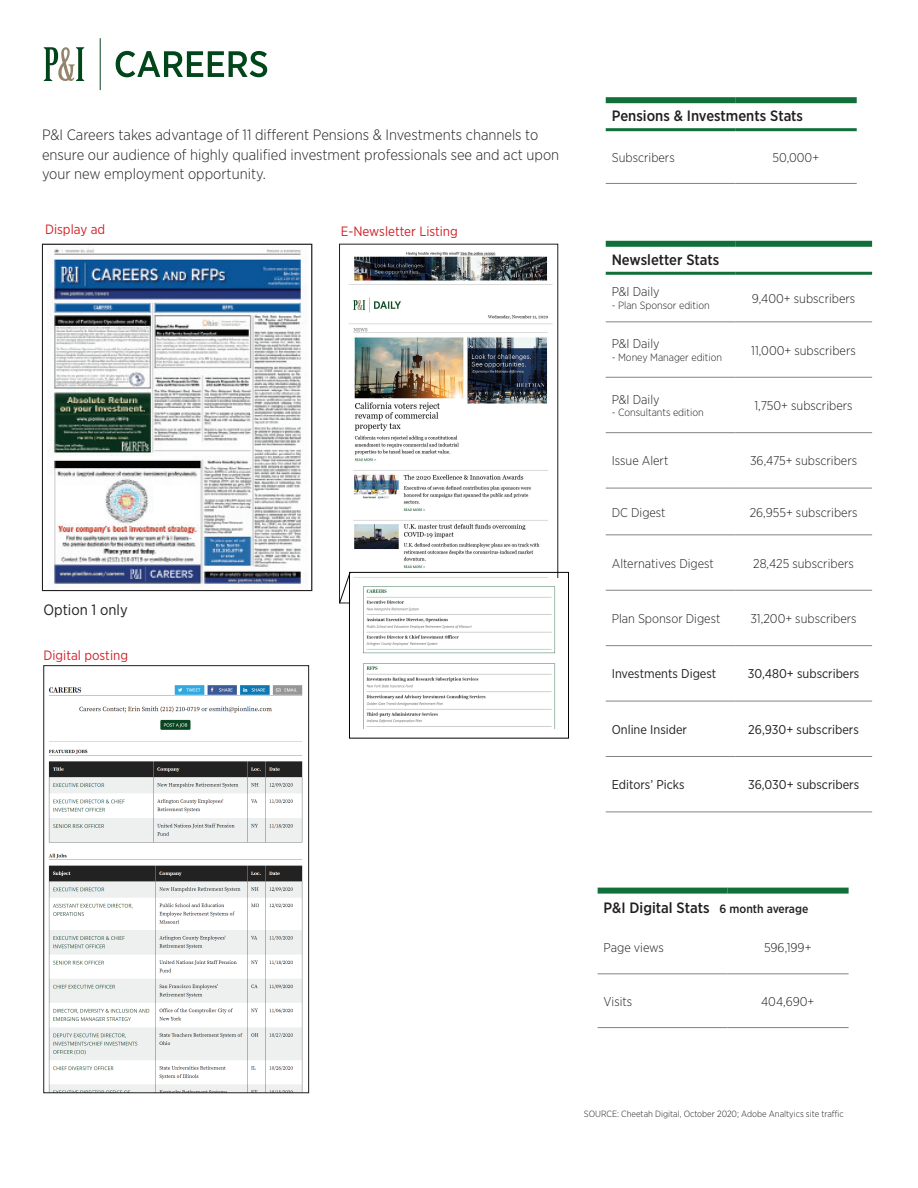
<style>
.page{position:relative;width:918px;height:1188px;background:#fff}
.page>*{position:absolute;margin:0;border:0;box-sizing:border-box;transform-origin:0 0}
.t1{font:300 15px/19.5px "Gotham Narrow";color:#231f20}
.t2{font:500 15px "Gotham Narrow";color:#231f20}
.t3{font:15px "Gotham Narrow";color:#231f20}
.t4{font:13.5px "Gotham Narrow";color:#d1232a}
.t5{font:300 12.75px "Gotham Narrow";color:#231f20}
.t6{font:12.75px "Gotham Narrow";color:#231f20}
.t7{font:300 10.5px "Gotham Narrow";color:#231f20}
.t8{font:300 9px "Gotham Narrow";color:#231f20}
.s1{font-size:12px}
</style>
<div class="page">
<div style="left:606px;top:241px;width:130px;height:6px;background:#11703a"></div>
<div style="left:736px;top:241px;width:136px;height:6px;background:#11703a"></div>
<hr style="left:606px;top:272px;width:130px;height:3px;background:#11703a">
<hr style="left:736px;top:272px;width:136px;height:3px;background:#11703a">
<hr style="left:606px;top:322px;width:130px;height:1px;background:#828484">
<hr style="left:736px;top:322px;width:136px;height:1px;background:#828484">
<hr style="left:606px;top:377px;width:130px;height:1px;background:#828484">
<hr style="left:736px;top:377px;width:136px;height:1px;background:#828484">
<hr style="left:606px;top:432px;width:130px;height:1px;background:#828484">
<hr style="left:736px;top:432px;width:136px;height:1px;background:#828484">
<hr style="left:606px;top:488px;width:130px;height:1px;background:#828484">
<hr style="left:736px;top:488px;width:136px;height:1px;background:#828484">
<hr style="left:606px;top:535px;width:130px;height:1px;background:#828484">
<hr style="left:736px;top:535px;width:136px;height:1px;background:#828484">
<hr style="left:606px;top:590px;width:130px;height:1px;background:#828484">
<hr style="left:736px;top:590px;width:136px;height:1px;background:#828484">
<hr style="left:606px;top:645px;width:130px;height:1px;background:#828484">
<hr style="left:736px;top:645px;width:136px;height:1px;background:#828484">
<hr style="left:606px;top:701px;width:130px;height:1px;background:#828484">
<hr style="left:736px;top:701px;width:136px;height:1px;background:#828484">
<hr style="left:606px;top:756px;width:130px;height:1px;background:#828484">
<hr style="left:736px;top:756px;width:136px;height:1px;background:#828484">
<hr style="left:606px;top:812px;width:130px;height:1px;background:#828484">
<hr style="left:736px;top:812px;width:136px;height:1px;background:#828484">
<div style="left:598px;top:888px;width:130px;height:6px;background:#11703a"></div>
<div style="left:728px;top:888px;width:121px;height:6px;background:#11703a"></div>
<hr style="left:598px;top:974px;width:130px;height:1px;background:#828484">
<hr style="left:728px;top:974px;width:121px;height:1px;background:#828484">
<hr style="left:598px;top:1027px;width:130px;height:1px;background:#828484">
<hr style="left:728px;top:1027px;width:121px;height:1px;background:#828484">
<div style="left:606px;top:97px;width:130px;height:6px;background:#11703a"></div>
<div style="left:736px;top:97px;width:121px;height:6px;background:#11703a"></div>
<hr style="left:606px;top:128px;width:130px;height:3px;background:#11703a">
<hr style="left:736px;top:128px;width:121px;height:3px;background:#11703a">
<hr style="left:606px;top:183px;width:130px;height:1px;background:#828484">
<hr style="left:736px;top:183px;width:121px;height:1px;background:#828484">
<img style="left:47px;top:248px;width:260px;height:341px">
<div style="left:42px;top:244px;width:270px;height:347px;border:1px solid #231f20"></div>
<img style="left:48px;top:685px;width:255px;height:406px">
<div style="left:43px;top:665px;width:266px;height:428px;border:1px solid #231f20"></div>
<img style="left:349px;top:252px;width:207px;height:326px">
<div style="left:339px;top:244px;width:219px;height:359px;border:1px solid #231f20"></div>
<svg style="left:44px;top:47px;width:40px;height:34px"></svg>
<svg style="left:116px;top:51px;width:151px;height:26px"></svg>
<hr style="left:100px;top:38px;width:1px;height:52px;background:#094520">
<svg style="left:339px;top:571px;width:12px;height:33px"></svg>
<img style="left:351px;top:578px;width:207px;height:151px">
<div style="left:349px;top:572px;width:220px;height:167px;border:1px solid #040503"></div>
<p class="t1" style="left:42px;top:125px;width:519px">P&amp;I Careers takes advantage of 11 different Pensions &amp; Investments channels to ensure our audience of highly qualified investment professionals see and act upon your new employment opportunity.</p>
<p class="t4" style="left:45px;top:221px;width:62px">Display ad</p>
<p class="t4" style="left:341px;top:223px;width:119px">E-Newsletter Listing</p>
<p class="t3" style="left:43px;top:601px;width:86px">Option 1 only</p>
<p class="t4" style="left:43px;top:647px;width:86px">Digital posting</p>
<p class="t2" style="left:612px;top:106px;width:193px">Pensions &amp; Investments Stats</p>
<p class="t5" style="left:612px;top:149px;width:65px">Subscribers</p>
<p class="t5" style="left:773px;top:149px;width:48px">50,000+</p>
<p class="t2" style="left:612px;top:250px;width:109px">Newsletter Stats</p>
<p class="t5" style="left:612px;top:284px;width:49px">P&amp;I Daily</p>
<p class="t7" style="left:612px;top:299px;width:100px">- Plan Sponsor edition</p>
<p class="t5" style="left:612px;top:336px;width:49px">P&amp;I Daily</p>
<p class="t7" style="left:612px;top:351px;width:112px">- Money Manager edition</p>
<p class="t5" style="left:612px;top:391px;width:49px">P&amp;I Daily</p>
<p class="t7" style="left:612px;top:406px;width:94px">- Consultants edition</p>
<p class="t5" style="left:752px;top:290px;width:105px">9,400+ subscribers</p>
<p class="t5" style="left:751px;top:342px;width:106px">11,000+ subscribers</p>
<p class="t5" style="left:755px;top:398px;width:100px">1,750+ subscribers</p>
<p class="t5" style="left:612px;top:453px;width:58px">Issue Alert</p>
<p class="t5" style="left:750px;top:453px;width:109px">36,475+ subscribers</p>
<p class="t5" style="left:612px;top:504px;width:55px">DC Digest</p>
<p class="t5" style="left:750px;top:504px;width:109px">26,955+ subscribers</p>
<p class="t5" style="left:612px;top:555px;width:104px">Alternatives Digest</p>
<p class="t5" style="left:753px;top:555px;width:102px">28,425 subscribers</p>
<p class="t5" style="left:612px;top:611px;width:110px">Plan Sponsor Digest</p>
<p class="t5" style="left:750px;top:611px;width:108px">31,200+ subscribers</p>
<p class="t6" style="left:612px;top:666px;width:106px">Investments Digest</p>
<p class="t6" style="left:748px;top:666px;width:113px">30,480+ subscribers</p>
<p class="t6" style="left:612px;top:722px;width:77px">Online Insider</p>
<p class="t6" style="left:748px;top:722px;width:112px">26,930+ subscribers</p>
<p class="t6" style="left:612px;top:777px;width:74px">Editors’ Picks</p>
<p class="t6" style="left:748px;top:777px;width:113px">36,030+ subscribers</p>
<p class="t2" style="left:604px;top:898px;width:206px">P&amp;I Digital Stats <span class="s1">6 month average</span></p>
<p class="t5" style="left:604px;top:940px;width:62px">Page views</p>
<p class="t5" style="left:764px;top:940px;width:49px">596,199+</p>
<p class="t5" style="left:604px;top:994px;width:30px">Visits</p>
<p class="t5" style="left:761px;top:994px;width:55px">404,690+</p>
<p class="t8" style="left:584px;top:1108px;width:261px">SOURCE: Cheetah Digital, October 2020; Adobe Analtyics site traffic</p>
</div>
